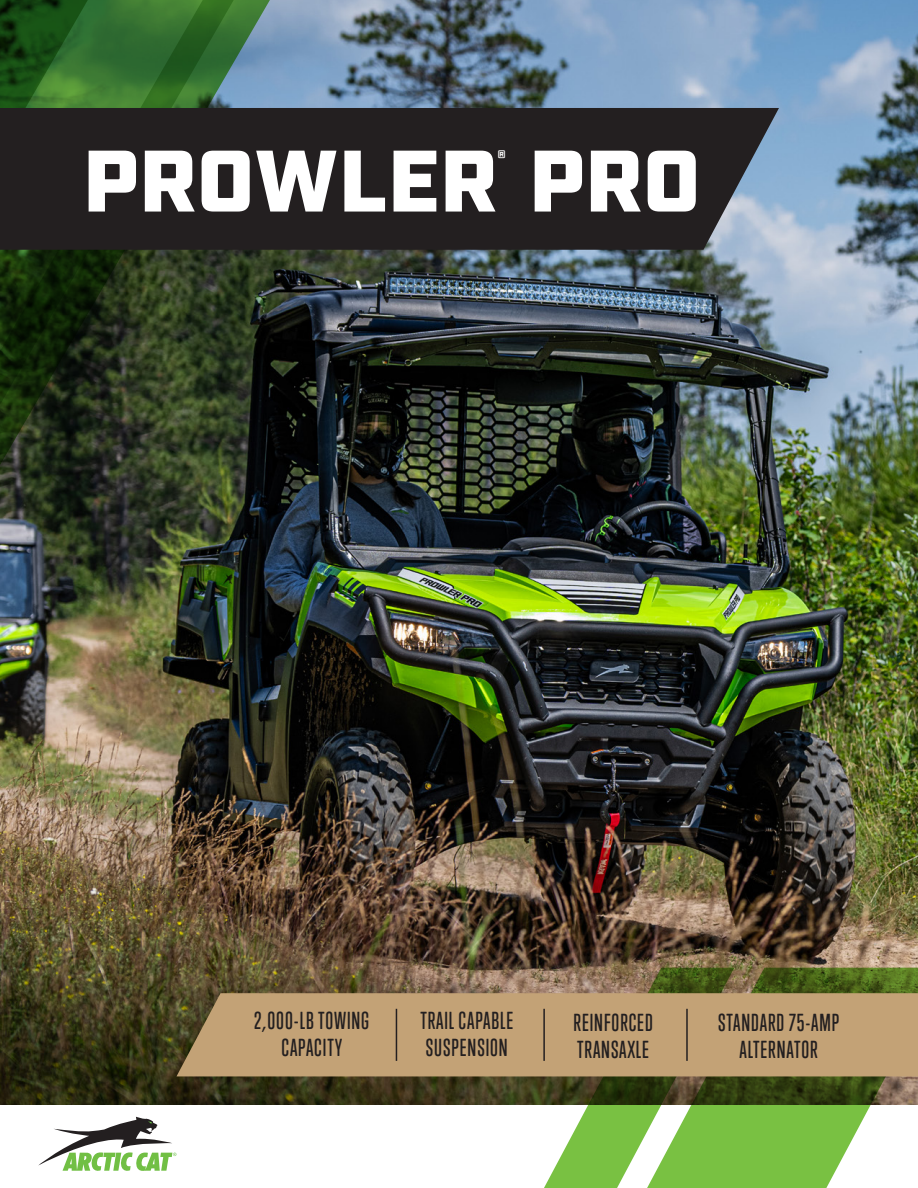
<style>
.page{position:relative;width:918px;height:1188px;background:#fff}
.page>*{position:absolute;margin:0;border:0;box-sizing:border-box;transform-origin:0 0}
.t1{font:900 87px "Industry";letter-spacing:.015em;color:#fff}
.t2{font:500 22.5px/27px "Trump Soft Pro";letter-spacing:.04em;color:#231f20}
.t3{font:900 21px "Industry";color:#fff}
</style>
<div class="page">
<img style="left:0;top:0;width:918px;height:1105px">
<svg style="left:734px;top:968px;width:184px;height:220px"></svg>
<svg style="left:537px;top:968px;width:197px;height:220px"></svg>
<img style="left:0;top:0;width:278px;height:986px">
<svg style="left:119px;top:0;width:151px;height:465px;background:#344e2f"></svg>
<svg style="left:0;top:0;width:119px;height:465px;background:#1e3b16"></svg>
<svg style="left:38px;top:1117px;width:138px;height:54px"></svg>
<div style="left:176px;top:993px;width:742px;height:83px;background:#c3a276"></div>
<hr style="left:396px;top:1009px;width:1px;height:52px;background:#231f20">
<hr style="left:543px;top:1009px;width:2px;height:52px;background:#231f20">
<hr style="left:686px;top:1009px;width:2px;height:52px;background:#231f20">
<div style="left:0;top:108px;width:779px;height:142px;background:#231f20"></div>
<p class="t3" style="left:497px;top:145px;width:10px">®</p>
<p class="t1" style="left:83px;top:129px;width:619px">PROWLER PRO</p>
<p class="t2" style="left:254px;top:1007px;width:117px;text-align:center">2,000-LB TOWING<br>CAPACITY</p>
<p class="t2" style="left:574px;top:1009px;width:81px">REINFORCED<br>TRANSAXLE</p>
<p class="t2" style="left:718px;top:1009px;width:123px;text-align:center">STANDARD 75-AMP<br>ALTERNATOR</p>
<p class="t2" style="left:420px;top:1008px;width:94px">TRAIL CAPABLE<br>SUSPENSION</p>
</div>
